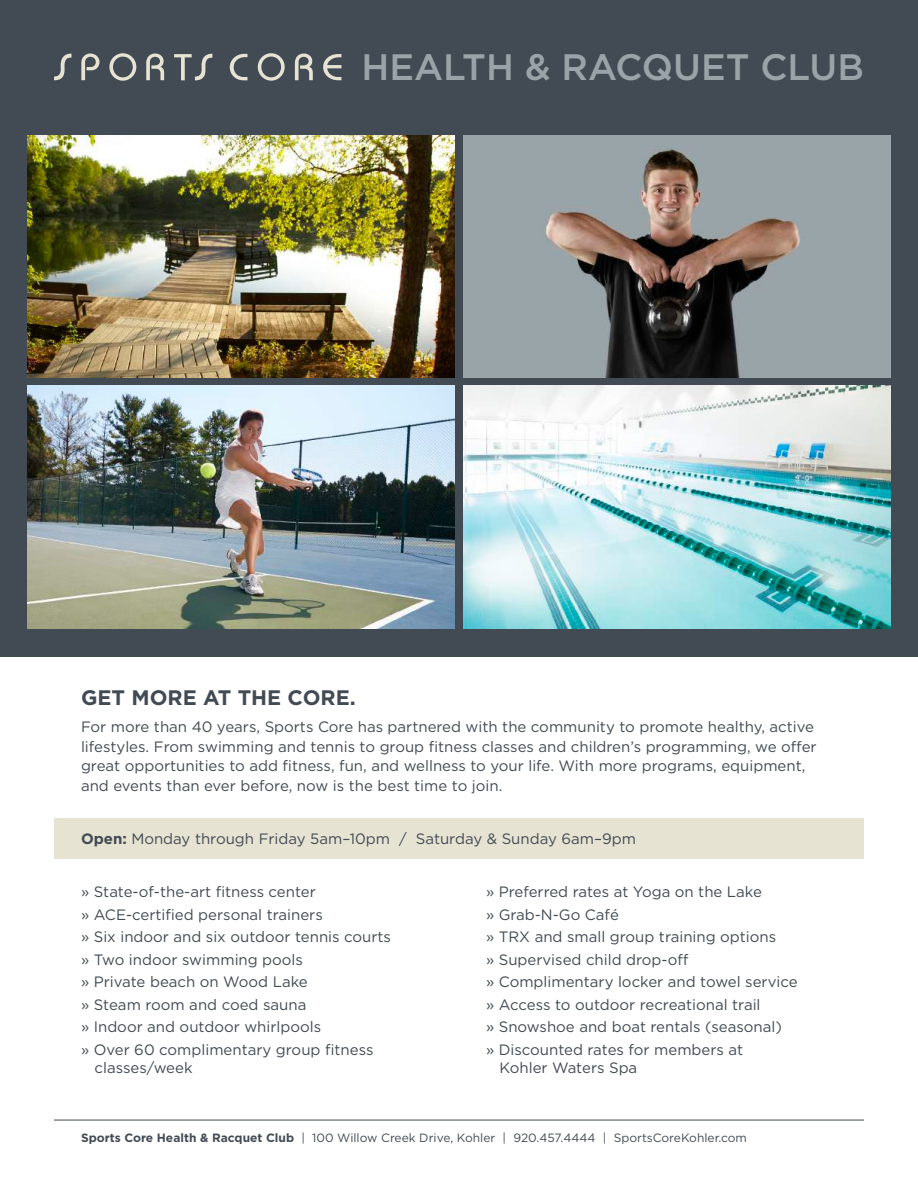
<style>
.page{position:relative;width:918px;height:1188px;background:#fff}
.page>*{position:absolute;margin:0;border:0;box-sizing:border-box;transform-origin:0 0}
.t1{font:500 36.75px "Gotham";color:#9aa4a8}
.t2{font:700 21px "Gotham";color:#424b54}
.t3{font:15px/22.5px "Gotham";color:#424b54}
.t4{font:12px "Gotham";color:#424b54}
.s1{font-weight:700}
</style>
<div class="page">
<div style="left:0;top:0;width:918px;height:656px;background:#424b54"></div>
<svg style="left:54px;top:53px;width:287px;height:28px"></svg>
<img style="left:27px;top:135px;width:428px;height:243px">
<img style="left:463px;top:135px;width:428px;height:243px">
<img style="left:27px;top:385px;width:428px;height:243px">
<img style="left:463px;top:385px;width:428px;height:243px">
<div style="left:54px;top:818px;width:810px;height:40px;background:#e6e3d3"></div>
<hr style="left:54px;top:1120px;width:405px;height:1px;background:#424b54">
<hr style="left:459px;top:1120px;width:405px;height:1px;background:#424b54">
<h1 class="t1" style="left:362px;top:43px;width:504px">HEALTH &amp; RACQUET CLUB</h1>
<h2 class="t2" style="left:81px;top:684px;width:276px">GET MORE AT THE CORE.</h2>
<p class="t3" style="left:81px;top:717px;width:737px;line-height:19.5px">For more than 40 years, Sports Core has partnered with the community to promote healthy, active lifestyles. From swimming and tennis to group fitness classes and children’s programming, we offer great opportunities to add fitness, fun, and wellness to your life. With more programs, equipment, and events than ever before, now is the best time to join.</p>
<p class="t3" style="left:81px;top:827px;width:557px"><span class="s1">Open:</span> Monday through Friday 5am–10pm / Saturday &amp; Sunday 6am–9pm</p>
<p class="t3" style="left:81px;top:880px;width:312px">» State-of-the-art fitness center<br>» ACE-certified personal trainers<br>» Six indoor and six outdoor tennis courts » Two indoor swimming pools<br>» Private beach on Wood Lake<br>» Steam room and coed sauna<br>» Indoor and outdoor whirlpools<br>» Over 60 complimentary group fitness</p>
<p class="t3" style="left:94px;top:1056px;width:100px">classes/week</p>
<p class="t3" style="left:486px;top:880px;width:313px">» Preferred rates at Yoga on the Lake<br>» Grab-N-Go Café<br>» TRX and small group training options<br>» Supervised child drop-off<br>» Complimentary locker and towel service » Access to outdoor recreational trail<br>» Snowshoe and boat rentals (seasonal)<br>» Discounted rates for members at</p>
<p class="t3" style="left:500px;top:1056px;width:139px">Kohler Waters Spa</p>
<p class="t4" style="left:81px;top:1130px;width:668px"><span class="s1">Sports Core Health &amp; Racquet Club</span> | 100 Willow Creek Drive, Kohler | 920.457.4444 | SportsCoreKohler.com</p>
</div>
